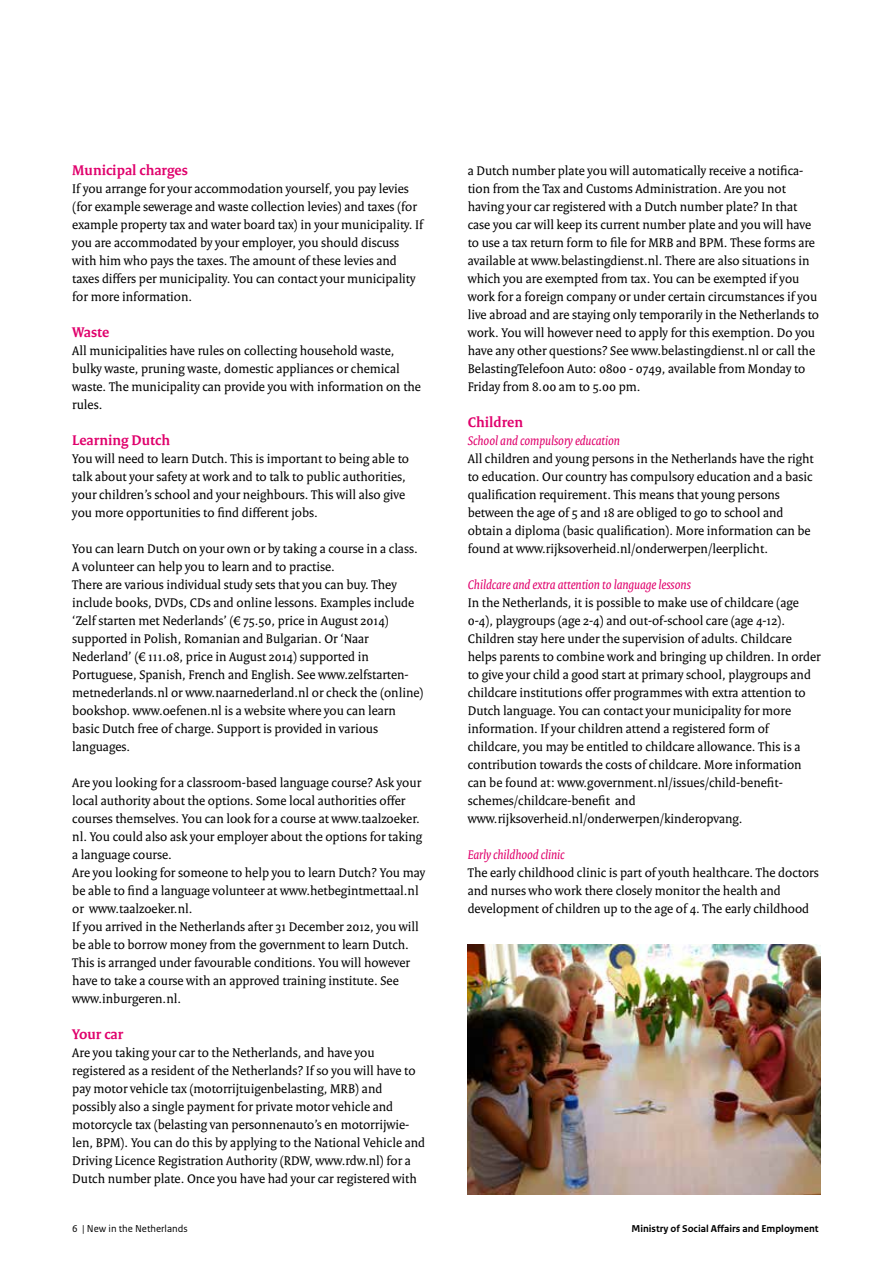
<style>
.page{position:relative;width:893px;height:1263px;background:#fff}
.page>*{position:absolute;margin:0;border:0;box-sizing:border-box;transform-origin:0 0}
.t1{font:700 15px "Rijksoverheid Serif";color:#e0006c}
.t2{font:13.5px/18px "Rijksoverheid Serif";color:#000}
.t3{font:italic 13.5px "Rijksoverheid Serif";color:#e0006c}
.t4{font:700 10.5px "Rijksoverheid Sans Text";color:#000}
.t5{font:10.5px "Rijksoverheid Sans Text";color:#000}
</style>
<div class="page">
<img style="left:468px;top:944px;width:353px;height:251px">
<p class="t1" style="left:72px;top:161px;width:117px">Municipal charges</p>
<p class="t2" style="left:72px;top:180px;width:352px">If you arrange for your accommodation yourself, you pay levies (for example sewerage and waste collection levies) and taxes (for example property tax and water board tax) in your municipality. If you are accommodated by your employer, you should discuss with him who pays the taxes. The amount of these levies and taxes differs per municipality. You can contact your municipality for more information.</p>
<p class="t1" style="left:72px;top:323px;width:39px">Waste</p>
<p class="t2" style="left:72px;top:342px;width:350px">All municipalities have rules on collecting household waste, bulky waste, pruning waste, domestic appliances or chemical waste. The municipality can provide you with information on the rules.</p>
<p class="t1" style="left:72px;top:431px;width:99px">Learning Dutch</p>
<p class="t2" style="left:72px;top:450px;width:338px">You will need to learn Dutch. This is important to being able to talk about your safety at work and to talk to public authorities, your children’s school and your neighbours. This will also give you more opportunities to find different jobs.</p>
<p class="t2" style="left:72px;top:540px;width:353px">You can learn Dutch on your own or by taking a course in a class.<br>A volunteer can help you to learn and to practise.<br>There are various individual study sets that you can buy. They include books, DVDs, CDs and online lessons. Examples include ‘Zelf starten met Nederlands’ (€ 75.50, price in August 2014) supported in Polish, Romanian and Bulgarian. Or ‘Naar Nederland’ (€ 111.08, price in August 2014) supported in Portuguese, Spanish, French and English. See www.zelfstarten&shy;metnederlands.nl or www.naarnederland.nl or check the (online) bookshop. www.oefenen.nl is a website where you can learn basic Dutch free of charge. Support is provided in various languages.</p>
<p class="t2" style="left:72px;top:774px;width:354px">Are you looking for a classroom-based language course? Ask your local authority about the options. Some local authorities offer courses themselves. You can look for a course at www.taalzoeker. nl. You could also ask your employer about the options for taking a language course.<br>Are you looking for someone to help you to learn Dutch? You may be able to find a language volunteer at www.hetbegintmettaal.nl or www.taalzoeker.nl.<br>If you arrived in the Netherlands after 31 December 2012, you will be able to borrow money from the government to learn Dutch.<br>This is arranged under favourable conditions. You will however have to take a course with an approved training institute. See www.inburgeren.nl.</p>
<p class="t1" style="left:72px;top:1025px;width:53px">Your car</p>
<p class="t2" style="left:72px;top:1044px;width:354px">Are you taking your car to the Netherlands, and have you registered as a resident of the Netherlands? If so you will have to pay motor vehicle tax (motorrijtuigenbelasting, MRB) and possibly also a single payment for private motor vehicle and motorcycle tax (belasting van personnenauto’s en motorrijwie&shy;len, BPM). You can do this by applying to the National Vehicle and Driving Licence Registration Authority (RDW, www.rdw.nl) for a Dutch number plate. Once you have had your car registered with</p>
<p class="t2" style="left:468px;top:162px;width:353px">a Dutch number plate you will automatically receive a notifica&shy;tion from the Tax and Customs Administration. Are you not having your car registered with a Dutch number plate? In that case you car will keep its current number plate and you will have to use a tax return form to file for MRB and BPM. These forms are available at www.belastingdienst.nl. There are also situations in which you are exempted from tax. You can be exempted if you work for a foreign company or under certain circumstances if you live abroad and are staying only temporarily in the Netherlands to work. You will however need to apply for this exemption. Do you have any other questions? See www.belastingdienst.nl or call the BelastingTelefoon Auto: 0800 - 0749, available from Monday to Friday from 8.00 am to 5.00 pm.</p>
<p class="t1" style="left:468px;top:413px;width:57px">Children</p>
<p class="t3" style="left:468px;top:433px;width:154px">School and compulsory education</p>
<p class="t2" style="left:468px;top:450px;width:348px">All children and young persons in the Netherlands have the right to education. Our country has compulsory education and a basic qualification requirement. This means that young persons between the age of 5 and 18 are obliged to go to school and obtain a diploma (basic qualification). More information can be found at www.rijksoverheid.nl/onderwerpen/leerplicht.</p>
<p class="t3" style="left:468px;top:577px;width:225px">Childcare and extra attention to language lessons</p>
<p class="t2" style="left:468px;top:594px;width:354px">In the Netherlands, it is possible to make use of childcare (age 0-4), playgroups (age 2-4) and out-of-school care (age 4-12).<br>Children stay here under the supervision of adults. Childcare helps parents to combine work and bringing up children. In order to give your child a good start at primary school, playgroups and childcare institutions offer programmes with extra attention to Dutch language. You can contact your municipality for more information. If your children attend a registered form of childcare, you may be entitled to childcare allowance. This is a contribution towards the costs of childcare. More information can be found at: www.government.nl/issues/child-benefit&shy;schemes/childcare-benefit and www.rijksoverheid.nl/onderwerpen/kinderopvang.</p>
<p class="t3" style="left:468px;top:847px;width:98px">Early childhood clinic</p>
<p class="t2" style="left:468px;top:864px;width:352px">The early childhood clinic is part of youth healthcare. The doctors and nurses who work there closely monitor the health and development of children up to the age of 4. The early childhood</p>
<p class="t5" style="left:72px;top:1222px;width:117px">6 | New in the Netherlands</p>
<p class="t4" style="left:631px;top:1222px;width:189px">Ministry of Social Affairs and Employment</p>
</div>
